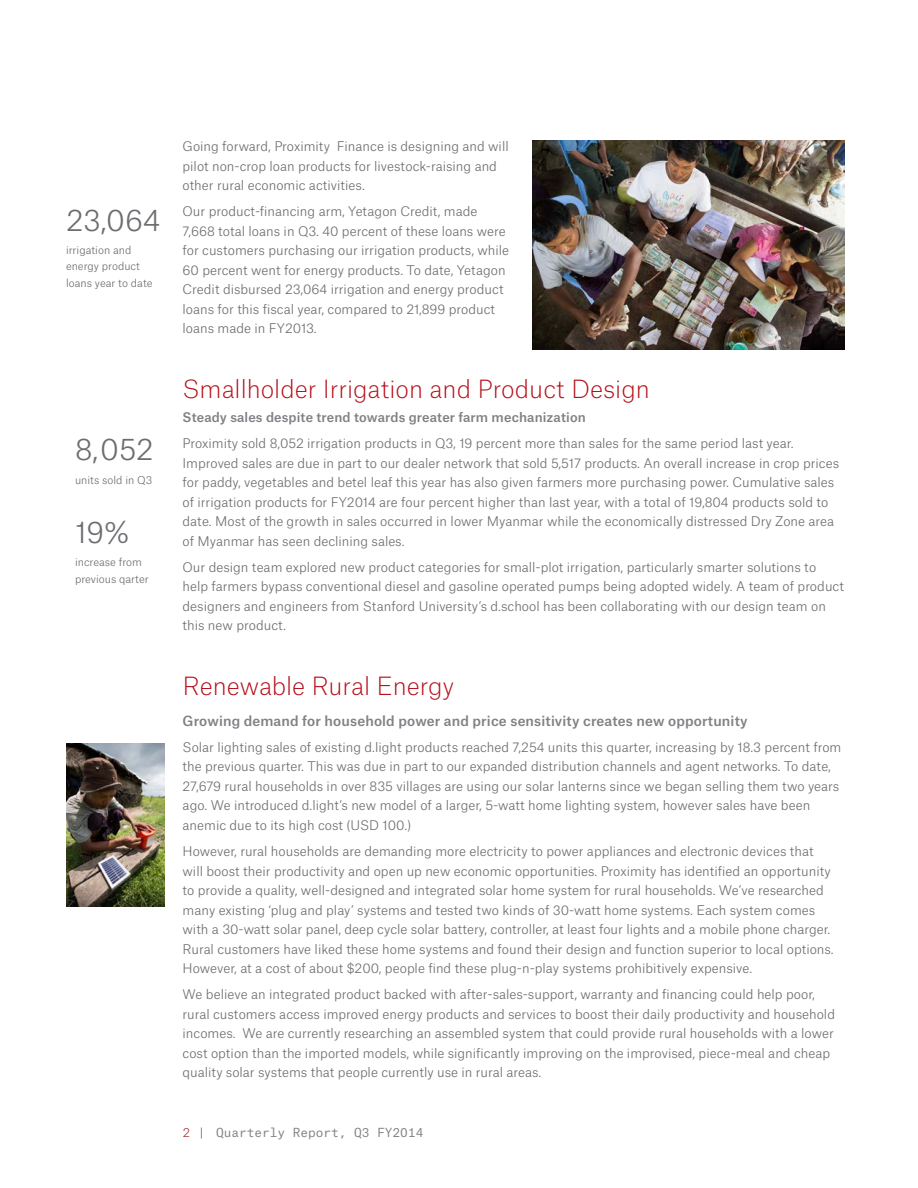
<style>
.page{position:relative;width:918px;height:1188px;background:#fff}
.page>*{position:absolute;margin:0;border:0;box-sizing:border-box;transform-origin:0 0}
.t1{font:300 28.5px "Atlas Grotesk";letter-spacing:-.005em;color:#6c6d70}
.Space_after_section{font:100 24px "Atlas Grotesk";color:#b50e1a}
.t2{font:500 13.5px "Atlas Grotesk";letter-spacing:.01em;color:#808285}
.t3{font:300 12.75px/19.5px "Atlas Grotesk";color:#6c6d70}
.Space_after_section-2{font:500 12.75px "Atlas Grotesk";letter-spacing:.01em;color:#808285}
.t4{font:12px "Atlas Typewriter";color:#838386}
.t5{font:300 10.5px/16.5px "Atlas Grotesk";color:#6c6d70}
.s1{font-weight:300;color:#ab3439}
</style>
<div class="page">
<img style="left:66px;top:743px;width:99px;height:163px">
<img style="left:532px;top:141px;width:313px;height:208px">
<p class="t1" style="left:66px;top:197px;width:96px">23,064</p>
<p class="t5" style="left:66px;top:240px;width:88px">irrigation and energy product loans year to date</p>
<p class="t1" style="left:75px;top:427px;width:80px">8,052</p>
<p class="t5" style="left:75px;top:470px;width:79px">units sold in Q3</p>
<p class="t1" style="left:75px;top:510px;width:56px">19%</p>
<p class="t5" style="left:75px;top:553px;width:75px">increase from previous qarter</p>
<p class="t3" style="left:183px;top:135px;width:328px">Going forward, Proximity Finance is designing and will pilot non-crop loan products for livestock-raising and other rural economic activities.</p>
<p class="t3" style="left:183px;top:201px;width:328px">Our product-financing arm, Yetagon Credit, made 7,668 total loans in Q3. 40 percent of these loans were for customers purchasing our irrigation products, while 60 percent went for energy products. To date, Yetagon Credit disbursed 23,064 irrigation and energy product loans for this fiscal year, compared to 21,899 product loans made in FY2013.</p>
<p class="Space_after_section" style="left:183px;top:370px;width:469px">Smallholder Irrigation and Product Design</p>
<p class="Space_after_section-2" style="left:183px;top:407px;width:405px">Steady sales despite trend towards greater farm mechanization</p>
<p class="t3" style="left:183px;top:432px;width:658px">Proximity sold 8,052 irrigation products in Q3, 19 percent more than sales for the same period last year.<br>Improved sales are due in part to our dealer network that sold 5,517 products. An overall increase in crop prices for paddy, vegetables and betel leaf this year has also given farmers more purchasing power. Cumulative sales of irrigation products for FY2014 are four percent higher than last year, with a total of 19,804 products sold to date. Most of the growth in sales occurred in lower Myanmar while the economically distressed Dry Zone area of Myanmar has seen declining sales.</p>
<p class="t3" style="left:183px;top:556px;width:663px">Our design team explored new product categories for small-plot irrigation, particularly smarter solutions to help farmers bypass conventional diesel and gasoline operated pumps being adopted widely. A team of product designers and engineers from Stanford University’s d.school has been collaborating with our design team on this new product.</p>
<p class="Space_after_section" style="left:183px;top:667px;width:273px">Renewable Rural Energy</p>
<p class="t2" style="left:183px;top:710px;width:567px">Growing demand for household power and price sensitivity creates new opportunity</p>
<p class="t3" style="left:183px;top:736px;width:660px">Solar lighting sales of existing d.light products reached 7,254 units this quarter, increasing by 18.3 percent from the previous quarter. This was due in part to our expanded distribution channels and agent networks. To date, 27,679 rural households in over 835 villages are using our solar lanterns since we began selling them two years ago. We introduced d.light’s new model of a larger, 5-watt home lighting system, however sales have been anemic due to its high cost (USD 100.)</p>
<p class="t3" style="left:183px;top:840px;width:653px">However, rural households are demanding more electricity to power appliances and electronic devices that will boost their productivity and open up new economic opportunities. Proximity has identified an opportunity to provide a quality, well-designed and integrated solar home system for rural households. We’ve researched many existing ‘plug and play’ systems and tested two kinds of 30-watt home systems. Each system comes with a 30-watt solar panel, deep cycle solar battery, controller, at least four lights and a mobile phone charger.<br>Rural customers have liked these home systems and found their design and function superior to local options.<br>However, at a cost of about $200, people find these plug-n-play systems prohibitively expensive.</p>
<p class="t3" style="left:183px;top:984px;width:654px">We believe an integrated product backed with after-sales-support, warranty and financing could help poor, rural customers access improved energy products and services to boost their daily productivity and household incomes. We are currently researching an assembled system that could provide rural households with a lower cost option than the imported models, while significantly improving on the improvised, piece-meal and cheap quality solar systems that people currently use in rural areas.</p>
<p class="t4" style="left:183px;top:1123px;width:242px"><span class="s1">2 |</span> Quarterly Report, Q3 FY2014</p>
</div>
